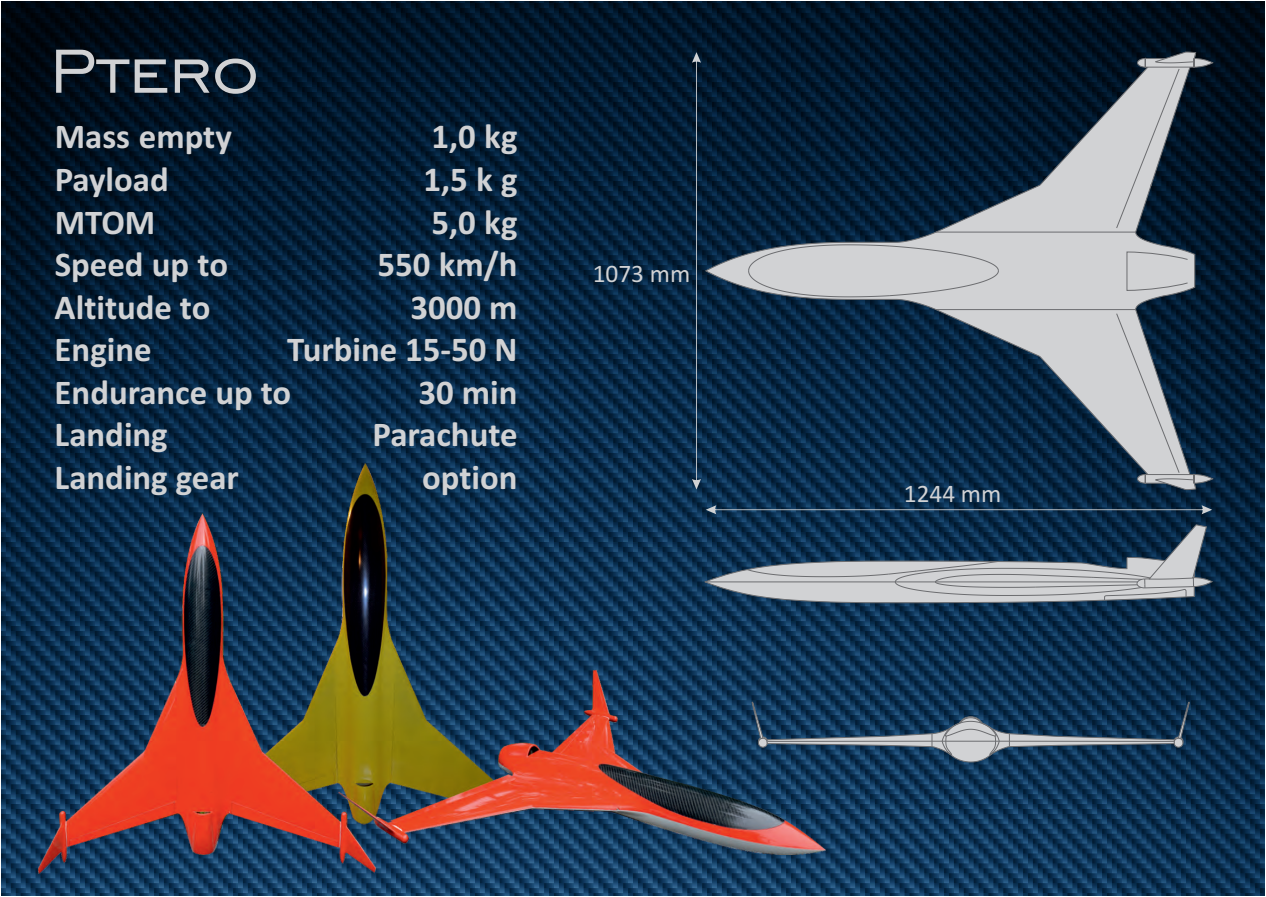
<style>
.page{position:relative;width:1266px;height:897px;background:#fff}
.page>*{position:absolute;margin:0;border:0;box-sizing:border-box;transform-origin:0 0}
.t1{font:79.8px "Engravers Gothic BT";color:#d1d2d4}
.t2{font:700 34.8px/42.6px "Calibri";color:#d1d2d4}
.t3{font:25.35px "Calibri";color:#d1d2d4}
</style>
<div class="page">
<img style="left:2px;top:2px;width:1262px;height:893px">
<svg style="left:826px;top:700px;width:363px;height:61px;background:#33516b"></svg>
<svg style="left:826px;top:524px;width:387px;height:78px;background:#697a8a"></svg>
<img style="left:39px;top:463px;width:787px;height:409px">
<svg style="left:705px;top:64px;width:490px;height:413px;background:#213a51"></svg>
<svg style="left:748px;top:244px;width:251px;height:53px;background:#c6c8cb"></svg>
<svg style="left:936px;top:52px;width:277px;height:181px;background:#475563"></svg>
<svg style="left:936px;top:309px;width:277px;height:180px;background:#4a5f71"></svg>
<svg style="left:1127px;top:246px;width:61px;height:50px;background:#c3c5c8"></svg>
<svg style="left:692px;top:52px;width:9px;height:437px;background:#1c374f"></svg>
<svg style="left:706px;top:505px;width:506px;height:9px;background:#1f3d59"></svg>
<h1 class="t1" style="left:50px;top:32px;width:210px">Ptero</h1>
<p class="t2" style="left:55px;top:118px;width:179px">Mass empty</p>
<p class="t2" style="left:431px;top:118px;width:88px">1,0 kg</p>
<p class="t2" style="left:55px;top:161px;width:116px">Payload</p>
<p class="t2" style="left:424px;top:161px;width:95px">1,5 k g</p>
<p class="t2" style="left:55px;top:203px;width:102px">MTOM</p>
<p class="t2" style="left:431px;top:203px;width:88px">5,0 kg</p>
<p class="t2" style="left:55px;top:246px;width:175px">Speed up to</p>
<p class="t2" style="left:377px;top:246px;width:142px">550 km/h</p>
<p class="t2" style="left:55px;top:288px;width:157px">Altitude to</p>
<p class="t2" style="left:411px;top:288px;width:108px">3000 m</p>
<p class="t2" style="left:55px;top:331px;width:99px">Engine</p>
<p class="t2" style="left:55px;top:331px;width:464px;text-indent:233px">Turbine 15-50 N<br>Endurance up to</p>
<p class="t2" style="left:419px;top:373px;width:100px">30 min</p>
<p class="t2" style="left:55px;top:416px;width:115px">Landing</p>
<p class="t2" style="left:373px;top:416px;width:147px">Parachute</p>
<p class="t2" style="left:55px;top:458px;width:186px">Landing gear</p>
<p class="t2" style="left:422px;top:458px;width:97px">option</p>
<p class="t3" style="left:593px;top:263px;width:99px">1073 mm</p>
<p class="t3" style="left:904px;top:482px;width:99px">1244 mm</p>
</div>
